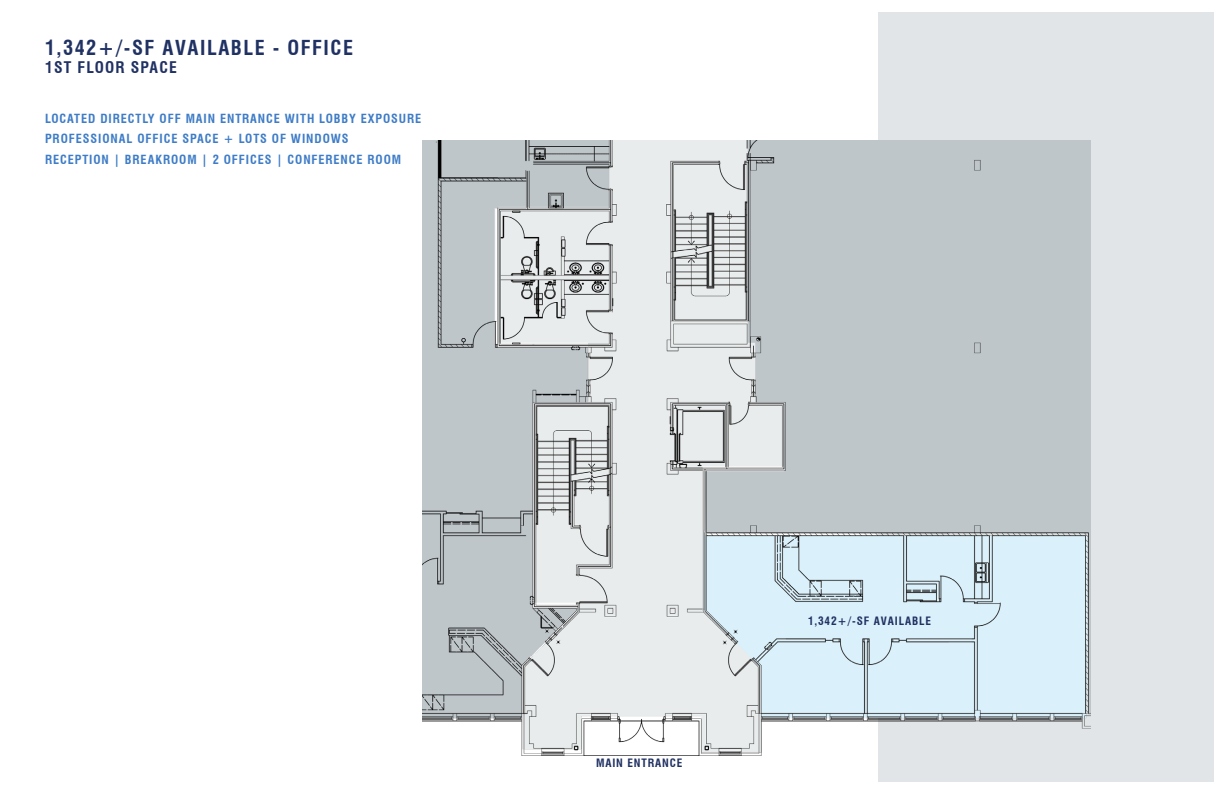
<style>
.page{position:relative;width:1224px;height:792px;background:#fff}
.page>*{position:absolute;margin:0;border:0;box-sizing:border-box;transform-origin:0 0}
.t1{font:700 condensed 20.2px "Swiss 721 BT";letter-spacing:.075em;color:#203163}
.t2{font:700 condensed 15.7px "Swiss 721 BT";letter-spacing:.075em;color:#203163}
.t3{font:700 condensed 12.3px/20.2px "Swiss 721 BT";letter-spacing:.075em;color:#3e7cc7}
.t4{font:700 condensed 11.3px "Swiss 721 BT";letter-spacing:.075em;color:#203163}
</style>
<div class="page">
<div style="left:878px;top:12px;width:336px;height:770px;background:#e2e5e7"></div>
<img style="left:422px;top:140px;width:669px;height:616px">
<h1 class="t1" style="left:45px;top:35px;width:310px">1,342+/-SF AVAILABLE - OFFICE</h1>
<p class="t2" style="left:45px;top:58px;width:133px">1ST FLOOR SPACE</p>
<p class="t3" style="left:45px;top:109px;width:378px">LOCATED DIRECTLY OFF MAIN ENTRANCE WITH LOBBY EXPOSURE<br>PROFESSIONAL OFFICE SPACE + LOTS OF WINDOWS<br>RECEPTION | BREAKROOM | 2 OFFICES | CONFERENCE ROOM</p>
<p class="t4" style="left:596px;top:756px;width:88px">MAIN ENTRANCE</p>
<p class="t4" style="left:808px;top:614px;width:125px">1,342+/-SF AVAILABLE</p>
</div>
